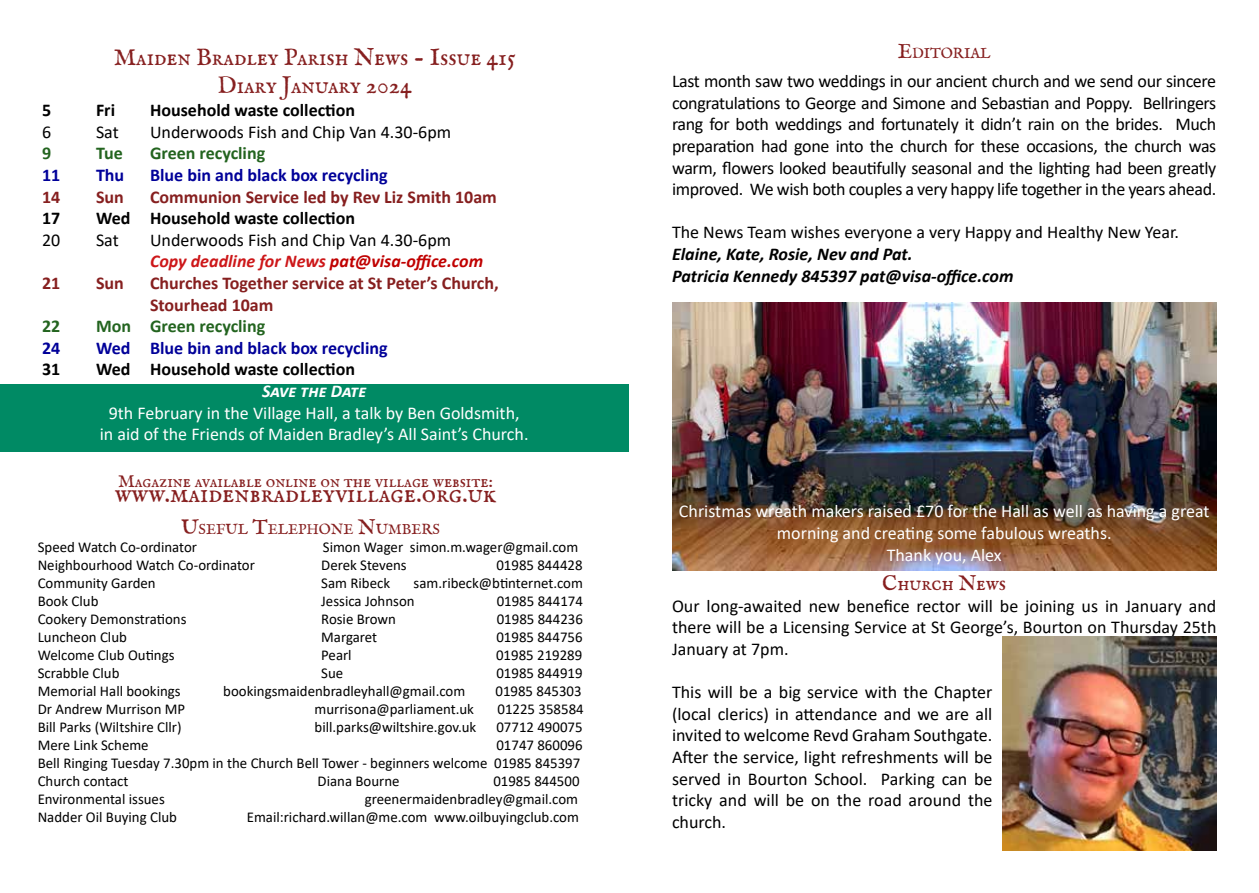
<style>
.page{position:relative;width:1259px;height:893px;background:#fff}
.page>*{position:absolute;margin:0;border:0;box-sizing:border-box;transform-origin:0 0}
.t1{font:27px "IM FELL English SC";color:#861f1f}
.t2{font:24px/28.8px "IM FELL English SC";color:#861f1f;text-align:center}
.t3{font:21px "IM FELL English SC";color:#861f1f}
.t4{font:18px/21.6px "Calibri";color:#000;text-align:justify}
.t5{font:18px/21.6px "Calibri";color:#fff;text-align:center}
.t6{font:700 18px/21.6px "Calibri";color:#861f1f}
.t7{font:700 18px "Calibri";color:#000}
.t8{font:italic 700 18px/21.6px "Calibri";color:#000}
.t9{font:700 18px "Calibri";color:#009}
.t10{font:18px "IM FELL English SC";color:#861f1f}
.t11{font:700 18px "Calibri";color:#23641f}
.t12{font:italic 700 18px "Calibri";color:#fff}
.t13{font:15px/18px "Calibri";color:#000}
.t14{font:14.7px "IM FELL English SC";color:#861f1f}
.s1{font-size:21px}
.s2{font-weight:700;font-style:italic;color:#cd1719}
.s3{font-weight:700;font-style:italic;color:#c00000}
</style>
<div class="page">
<div style="left:0;top:385px;width:629px;height:67px;background:#008a64"></div>
<img style="left:1002px;top:636px;width:214px;height:214px">
<img style="left:672px;top:302px;width:544px;height:268px">
<h2 class="t2" style="left:114px;top:43px;width:403px">Maiden Bradley Parish News - Issue 415<br>Diary January 2024</h2>
<p class="t14" style="left:897px;top:45px;width:94px"><span class="s1">E</span>DITORIAL</p>
<p class="t4" style="left:672px;top:70px;width:546px">Last month saw two weddings in our ancient church and we send our sincere congratulations to George and Simone and Sebastian and Poppy. Bellringers rang for both weddings and fortunately it didn’t rain on the brides. Much preparation had gone into the church for these occasions, the church was warm, flowers looked beautifully seasonal and the lighting had been greatly improved. We wish both couples a very happy life together in the years ahead.</p>
<p class="t4" style="left:672px;top:221px;width:508px">The News Team wishes everyone a very Happy and Healthy New Year.</p>
<p class="t8" style="left:672px;top:243px;width:343px">Elaine, Kate, Rosie, Nev and Pat.<br>Patricia Kennedy 845397 pat@visa-office.com</p>
<p class="t7" style="left:42px;top:98px;width:11px">5</p>
<p class="t7" style="left:96px;top:98px;width:21px">Fri</p>
<p class="t7" style="left:150px;top:98px;width:207px">Household waste collection</p>
<p class="t4" style="left:42px;top:121px;width:11px">6</p>
<p class="t4" style="left:96px;top:121px;width:24px">Sat</p>
<p class="t4" style="left:150px;top:121px;width:303px">Underwoods Fish and Chip Van 4.30-6pm</p>
<p class="t11" style="left:42px;top:141px;width:11px">9</p>
<p class="t11" style="left:96px;top:141px;width:28px">Tue</p>
<p class="t11" style="left:150px;top:141px;width:117px">Green recycling</p>
<p class="t9" style="left:42px;top:162px;width:20px">11</p>
<p class="t9" style="left:96px;top:162px;width:30px">Thu</p>
<p class="t9" style="left:150px;top:162px;width:239px">Blue bin and black box recycling</p>
<p class="t6" style="left:42px;top:186px;width:20px">14</p>
<p class="t6" style="left:96px;top:186px;width:29px">Sun</p>
<p class="t6" style="left:150px;top:186px;width:348px">Communion Service led by Rev Liz Smith 10am</p>
<p class="t7" style="left:42px;top:206px;width:20px">17</p>
<p class="t7" style="left:96px;top:206px;width:261px">Wed Household waste collection</p>
<p class="t4" style="left:42px;top:229px;width:20px">20</p>
<p class="t4" style="left:96px;top:229px;width:24px">Sat</p>
<p class="t4" style="left:150px;top:229px;width:335px">Underwoods Fish and Chip Van 4.30-6pm<br><span class="s2">Copy deadline for News</span> <span class="s3">pat@visa-office.com</span></p>
<p class="t6" style="left:42px;top:272px;width:20px">21</p>
<p class="t6" style="left:96px;top:272px;width:29px">Sun</p>
<p class="t6" style="left:150px;top:272px;width:350px">Churches Together service at St Peter’s Church,<br>Stourhead 10am</p>
<p class="t11" style="left:42px;top:314px;width:20px">22</p>
<p class="t11" style="left:96px;top:314px;width:171px">Mon Green recycling</p>
<p class="t9" style="left:42px;top:335px;width:20px">24</p>
<p class="t9" style="left:96px;top:335px;width:293px">Wed Blue bin and black box recycling</p>
<p class="t7" style="left:42px;top:357px;width:20px">31</p>
<p class="t7" style="left:96px;top:357px;width:261px">Wed Household waste collection</p>
<p class="t12" style="left:262px;top:378px;width:106px">Save the Date</p>
<p class="t5" style="left:100px;top:401px;width:430px">9th February in the Village Hall, a talk by Ben Goldsmith, in aid of the Friends of Maiden Bradley’s All Saint’s Church.</p>
<p class="t10" style="left:118px;top:471px;width:377px">Magazine available online on the village website:</p>
<h1 class="t1" style="left:115px;top:478px;width:383px">www.maidenbradleyvillage.org.uk</h1>
<p class="t14" style="left:181px;top:521px;width:260px"><span class="s1">U</span>SEFUL <span class="s1">T</span>ELEPHONE <span class="s1">N</span>UMBERS</p>
<p class="t13" style="left:38px;top:538px;width:161px">Speed Watch Co-ordinator</p>
<p class="t13" style="left:323px;top:538px;width:257px">Simon Wager simon.m.wager@gmail.com</p>
<p class="t13" style="left:38px;top:556px;width:219px">Neighbourhood Watch Co-ordinator</p>
<p class="t13" style="left:321px;top:556px;width:87px">Derek Stevens</p>
<p class="t13" style="left:496px;top:556px;width:88px">01985 844428</p>
<p class="t13" style="left:38px;top:574px;width:119px">Community Garden</p>
<p class="t13" style="left:321px;top:574px;width:70px">Sam Ribeck</p>
<p class="t13" style="left:413px;top:574px;width:171px">sam.ribeck@btinternet.com</p>
<p class="t13" style="left:38px;top:592px;width:62px">Book Club</p>
<p class="t13" style="left:321px;top:592px;width:95px">Jessica Johnson</p>
<p class="t13" style="left:497px;top:592px;width:88px">01985 844174</p>
<p class="t13" style="left:38px;top:610px;width:150px">Cookery Demonstrations</p>
<p class="t13" style="left:321px;top:610px;width:76px">Rosie Brown</p>
<p class="t13" style="left:497px;top:610px;width:88px">01985 844236</p>
<p class="t13" style="left:38px;top:628px;width:91px">Luncheon Club</p>
<p class="t13" style="left:321px;top:628px;width:57px">Margaret</p>
<p class="t13" style="left:496px;top:628px;width:88px">01985 844756</p>
<p class="t13" style="left:38px;top:646px;width:138px">Welcome Club Outings</p>
<p class="t13" style="left:321px;top:646px;width:32px">Pearl</p>
<p class="t13" style="left:496px;top:646px;width:88px">01985 219289</p>
<p class="t13" style="left:38px;top:664px;width:83px">Scrabble Club</p>
<p class="t13" style="left:321px;top:664px;width:24px">Sue</p>
<p class="t13" style="left:496px;top:664px;width:88px">01985 844919</p>
<p class="t13" style="left:38px;top:682px;width:144px">Memorial Hall bookings</p>
<p class="t13" style="left:223px;top:682px;width:243px">bookingsmaidenbradleyhall@gmail.com</p>
<p class="t13" style="left:495px;top:682px;width:88px">01985 845303</p>
<p class="t13" style="left:38px;top:700px;width:149px">Dr Andrew Murrison MP</p>
<p class="t13" style="left:314px;top:700px;width:161px">murrisona@parliament.uk</p>
<p class="t13" style="left:497px;top:700px;width:88px">01225 358584</p>
<p class="t13" style="left:38px;top:718px;width:145px">Bill Parks (Wiltshire Cllr)</p>
<p class="t13" style="left:314px;top:718px;width:163px">bill.parks@wiltshire.gov.uk</p>
<p class="t13" style="left:496px;top:718px;width:88px">07712 490075</p>
<p class="t13" style="left:38px;top:736px;width:112px">Mere Link Scheme</p>
<p class="t13" style="left:38px;top:736px;width:546px;text-indent:459px">01747 860096<br>Bell Ringing Tuesday 7.30pm in the Church Bell Tower - beginners welcome 01985 845397<br>Church contact</p>
<p class="t13" style="left:317px;top:772px;width:83px">Diana Bourne</p>
<p class="t13" style="left:493px;top:772px;width:88px">01985 844500</p>
<p class="t13" style="left:38px;top:790px;width:129px">Environmental issues</p>
<p class="t13" style="left:365px;top:790px;width:215px">greenermaidenbradley@gmail.com</p>
<p class="t13" style="left:38px;top:808px;width:141px">Nadder Oil Buying Club</p>
<p class="t13" style="left:247px;top:808px;width:334px">Email:richard.willan@me.com www.oilbuyingclub.com</p>
<p class="t5" style="left:679px;top:500px;width:532px">Christmas wreath makers raised £70 for the Hall as well as having a great morning and creating some fabulous wreaths.<br>Thank you, Alex</p>
<p class="t3" style="left:882px;top:571px;width:125px">Church News</p>
<p class="t4" style="left:672px;top:594px;width:546px">Our long-awaited new benefice rector will be joining us in January and there will be a Licensing Service at St George’s, Bourton on Thursday 25th January at 7pm.</p>
<p class="t4" style="left:672px;top:681px;width:322px">This will be a big service with the Chapter (local clerics) in attendance and we are all invited to welcome Revd Graham Southgate.<br>After the service, light refreshments will be served in Bourton School. Parking can be tricky and will be on the road around the church.</p>
</div>
